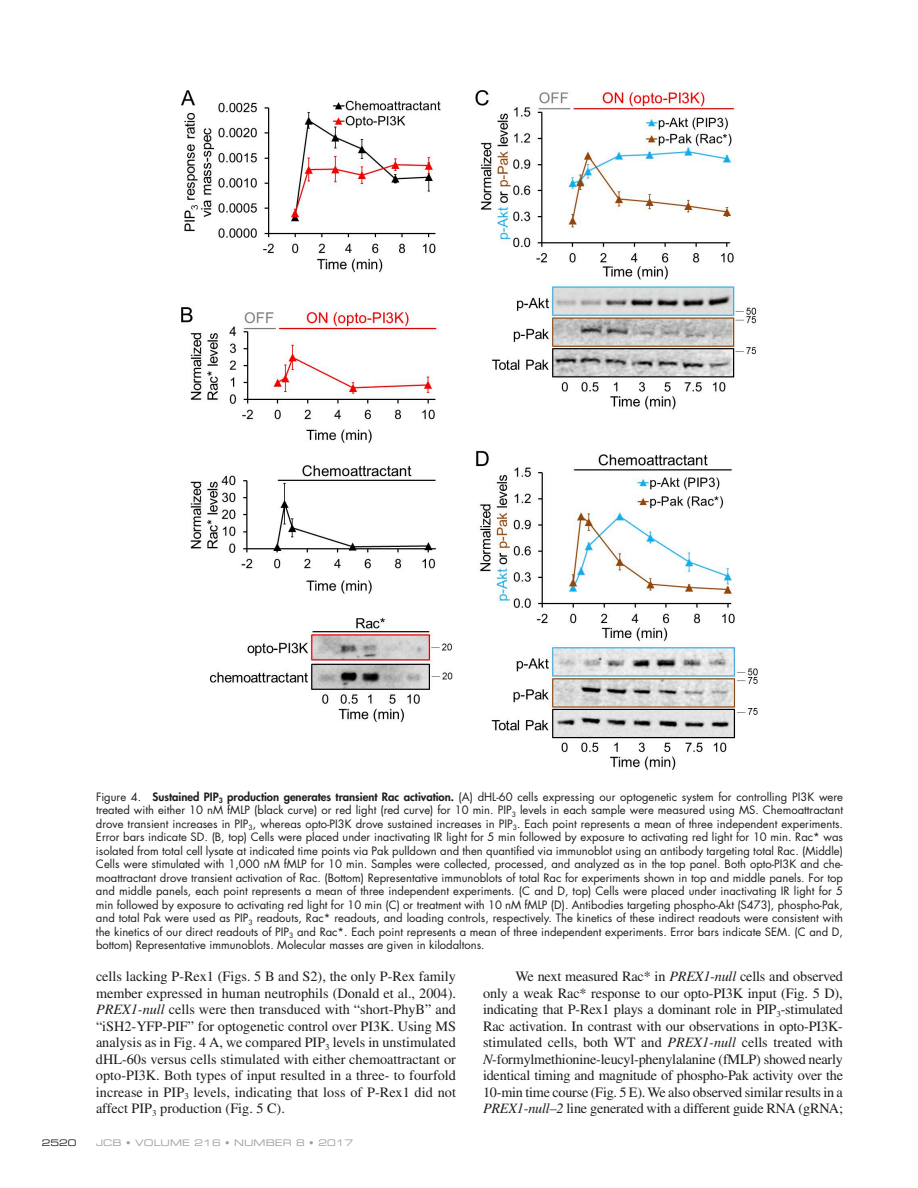
<style>
.page{position:relative;width:918px;height:1188px;background:#fff}
.page>*{position:absolute;margin:0;border:0;box-sizing:border-box;transform-origin:0 0}
.t1{font:14.25px/16.5px "Times LT Std";letter-spacing:-.015em;color:#1d1d1b;text-align:justify}
.t2{font:11.25px/13.5px "Futura Std";color:#1d1d1b;text-align:justify}
.t3{font:9px "Eurostile LT Std Ex 2";letter-spacing:.01em;color:#9d9d9d}
.t4{font:9px "Eurostile LT Std Ex 2";color:#1d1d1b}
.s1{font-weight:800}
.s2{font-style:italic}
</style>
<div class="page">
<img style="left:182px;top:90px;width:576px;height:679px">
<p class="t2" style="left:96px;top:790px;width:749px">Figure 4. <span class="s1">Sustained PIP</span><sub>3</sub> <span class="s1">production generates transient Rac activation.</span> (A) dHL-60 cells expressing our optogenetic system for controlling PI3K were treated with either 10 nM fMLP (black curve) or red light (red curve) for 10 min. PIP<sub>3</sub> levels in each sample were measured using MS. Chemoattractant drove transient increases in PIP<sub>3</sub>, whereas opto-PI3K drove sustained increases in PIP<sub>3</sub>. Each point represents a mean of three independent experiments.<br>Error bars indicate SD. (B, top) Cells were placed under inactivating IR light for 5 min followed by exposure to activating red light for 10 min. Rac* was isolated from total cell lysate at indicated time points via Pak pulldown and then quantified via immunoblot using an antibody targeting total Rac. (Middle)<br>Cells were stimulated with 1,000 nM fMLP for 10 min. Samples were collected, processed, and analyzed as in the top panel. Both opto-PI3K and che&shy;moattractant drove transient activation of Rac. (Bottom) Representative immunoblots of total Rac for experiments shown in top and middle panels. For top and middle panels, each point represents a mean of three independent experiments. (C and D, top) Cells were placed under inactivating IR light for 5 min followed by exposure to activating red light for 10 min (C) or treatment with 10 nM fMLP (D). Antibodies targeting phospho-Akt (S473), phospho-Pak, and total Pak were used as PIP<sub>3</sub> readouts, Rac* readouts, and loading controls, respectively. The kinetics of these indirect readouts were consistent with the kinetics of our direct readouts of PIP<sub>3</sub> and Rac*. Each point represents a mean of three independent experiments. Error bars indicate SEM. (C and D, bottom) Representative immunoblots. Molecular masses are given in kilodaltons.</p>
<p class="t1" style="left:96px;top:968px;width:362px">cells lacking P-Rex1 (Figs. 5 B and S2), the only P-Rex family member expressed in human neutrophils (Donald et al., 2004).<br><span class="s2">PREX1-null</span> cells were then transduced with “short-PhyB” and “iSH2-YFP-PIF” for optogenetic control over PI3K. Using MS analysis as in Fig. 4 A, we compared PIP<sub>3</sub> levels in unstimulated dHL-60s versus cells stimulated with either chemoattractant or opto-PI3K. Both types of input resulted in a three- to fourfold increase in PIP<sub>3</sub> levels, indicating that loss of P-Rex1 did not affect PIP<sub>3</sub> production (Fig. 5 C).</p>
<p class="t1" style="left:483px;top:968px;width:362px;text-indent:32px">We next measured Rac* in <span class="s2">PREX1-null</span> cells and observed only a weak Rac* response to our opto-PI3K input (Fig. 5 D), indicating that P-Rex1 plays a dominant role in PIP<sub>3</sub>-stimulated Rac activation. In contrast with our observations in opto-PI3K&shy;stimulated cells, both WT and <span class="s2">PREX1-null</span> cells treated with <span class="s2">N</span>-formylmethionine-leucyl-phenylalanine (fMLP) showed nearly identical timing and magnitude of phospho-Pak activity over the 10-min time course (Fig. 5 E). We also observed similar results in a <span class="s2">PREX1-null–2</span> line generated with a different guide RNA (gRNA;</p>
<p class="t4" style="left:42px;top:1136px;width:36px">2520</p>
<p class="t3" style="left:96px;top:1136px;width:259px">JCB • VOLUME 216 • NUMBER 8 • 2017</p>
</div>
